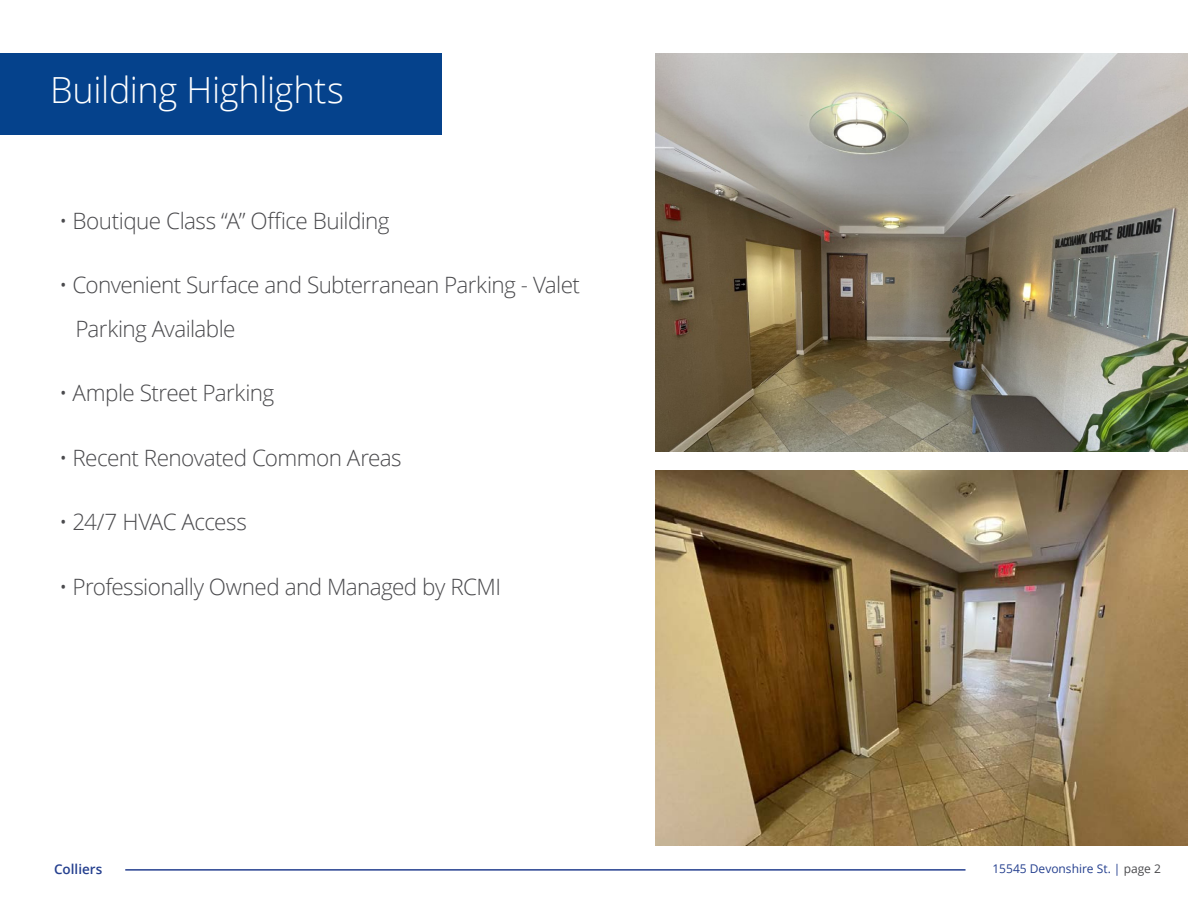
<style>
.page{position:relative;width:1188px;height:918px;background:#fff}
.page>*{position:absolute;margin:0;border:0;box-sizing:border-box;transform-origin:0 0}
.t1{font:300 36px "Open Sans";letter-spacing:-.01em;color:#fff}
.t2{font:300 22.5px/43.5px "Open Sans";letter-spacing:-.025em;color:#4a4a4d}
.t3{font:600 13.5px "Open Sans";color:#25408f}
.t4{font:12px "Open Sans";color:#25408f}
.s1{color:#4a4a4d}
</style>
<div class="page">
<hr style="left:125px;top:869px;width:841px;height:2px;background:#25408f">
<img style="left:655px;top:54px;width:533px;height:397px">
<img style="left:655px;top:470px;width:533px;height:375px">
<div style="left:0;top:54px;width:441px;height:81px;background:#05428c"></div>
<p class="t1" style="left:50px;top:65px;width:295px">Building Highlights</p>
<p class="t2" style="left:59px;top:198px;width:332px">• Boutique Class “A” Office Building</p>
<p class="t2" style="left:75px;top:263px;width:506px;text-indent:-16px">• Convenient Surface and Subterranean Parking - Valet<br>Parking Available</p>
<p class="t2" style="left:59px;top:371px;width:217px">• Ample Street Parking</p>
<p class="t2" style="left:59px;top:435px;width:344px">• Recent Renovated Common Areas</p>
<p class="t2" style="left:59px;top:500px;width:189px">• 24/7 HVAC Access</p>
<p class="t2" style="left:59px;top:564px;width:443px">• Professionally Owned and Managed by RCMI</p>
<p class="t3" style="left:54px;top:860px;width:50px">Colliers</p>
<p class="t4" style="left:992px;top:860px;width:170px">15545 Devonshire St. | <span class="s1">page 2</span></p>
</div>
